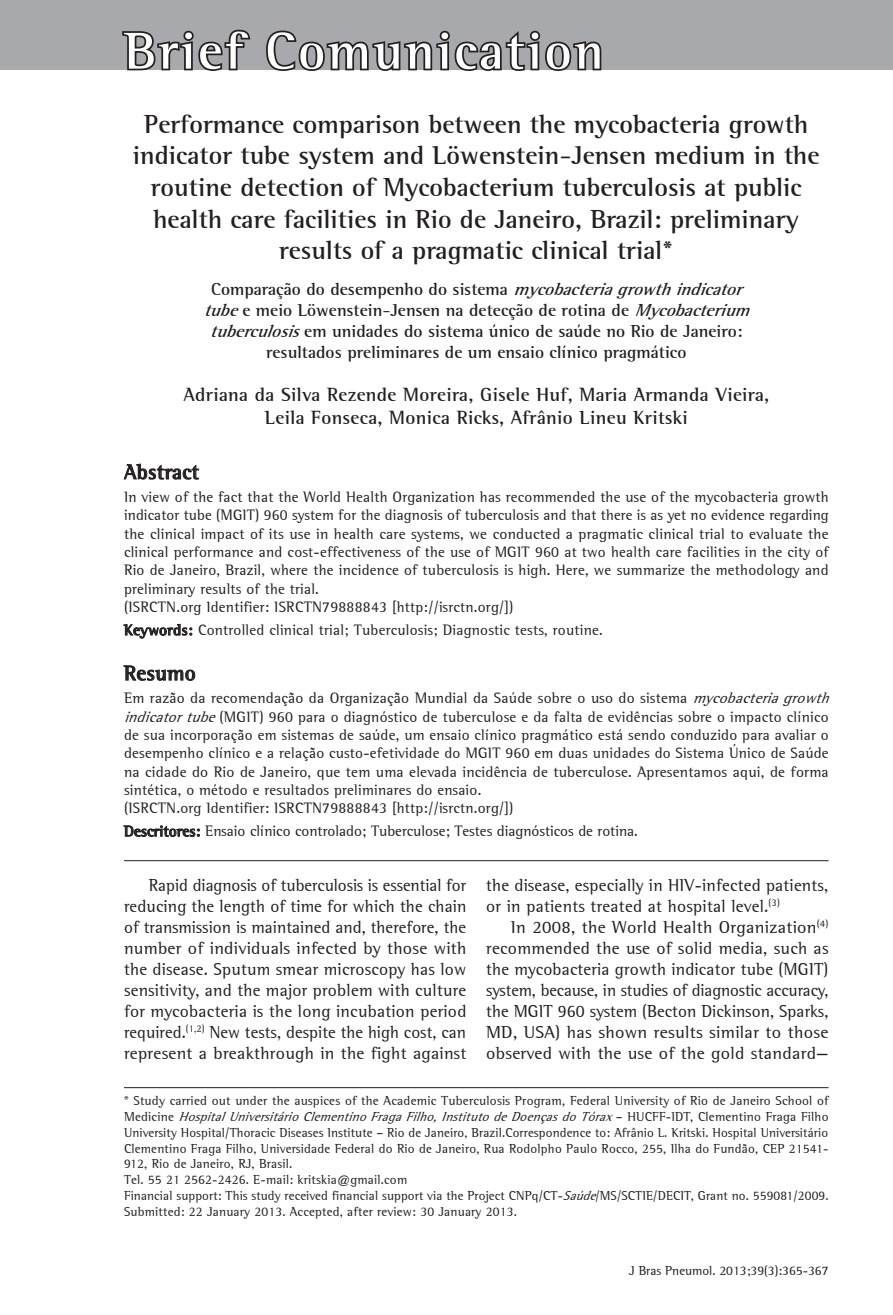
<style>
.page{position:relative;width:893px;height:1315px;background:#fff}
.page>*{position:absolute;margin:0;border:0;box-sizing:border-box;transform-origin:0 0}
.t1{font:700 52.5px "Libre Semi Serif S Si";letter-spacing:.05em;color:#fff}
.Título___1o_idioma{font:700 26.25px/31.5px "Libre Semi Serif S Si";color:#231f20;text-align:center}
.Abstract___título{font:700 21px "Libre Semi Serif S Si";letter-spacing:.015em;color:#231f20}
.Resumo___título{font:700 21px "Libre Semi Serif S Si";letter-spacing:.015em;color:#231f20}
.Autores{font:700 19.25px/23.1px "Libre Semi Serif S Si";letter-spacing:.015em;color:#231f20;text-align:center}
.Corpo{font:17.5px/21px "Libre Semi Serif S Si";letter-spacing:.015em;color:#231f20;text-align:justify}
.Título___2o_idioma{font:700 17.5px/21px "Libre Semi Serif S Si";color:#231f20;text-align:center}
.Abstract{font:15.22px/18.2px "Libre Semi Serif S Si";letter-spacing:.015em;color:#231f20;text-align:justify}
.Resumo{font:15.22px/18.2px "Libre Semi Serif S Si";letter-spacing:.015em;color:#231f20}
.palavras-chave-com-f{font:15.22px "Libre Semi Serif S Si";color:#231f20}
.Keywords{font:15.22px "Libre Semi Serif S Si";letter-spacing:.015em;color:#231f20}
.Endereço{font:13.12px/15.8px "Libre Semi Serif S Si";letter-spacing:.015em;color:#231f20;text-align:justify}
.rodapé{font:13.12px "Libre Semi Serif S Si";color:#231f20}
.s1{font-style:italic}
.s2{font-weight:700}
</style>
<div class="page">
<div style="left:0;top:0;width:893px;height:70px;background:#a8a9ad"></div>
<hr style="left:124px;top:860px;width:704px;height:1px;background:#231f20">
<svg style="left:124px;top:464px;width:75px;height:15px"></svg>
<svg style="left:124px;top:624px;width:68px;height:14px"></svg>
<svg style="left:124px;top:666px;width:71px;height:14px"></svg>
<svg style="left:124px;top:825px;width:76px;height:11px"></svg>
<hr style="left:124px;top:1087px;width:704px;height:1px;background:#231f20">
<svg style="left:122px;top:29px;width:129px;height:42px"></svg>
<svg style="left:266px;top:30px;width:336px;height:41px"></svg>
<h1 class="t1" style="left:124px;top:19px;width:481px">Brief Comunication</h1>
<p class="Título___1o_idioma" style="left:133px;top:108px;width:688px">Performance comparison between the mycobacteria growth indicator tube system and Löwenstein-Jensen medium in the routine detection of Mycobacterium tuberculosis at public health care facilities in Rio de Janeiro, Brazil: preliminary results of a pragmatic clinical trial*</p>
<p class="Título___2o_idioma" style="left:204px;top:278px;width:554px">Comparação do desempenho do sistema <span class="s1">mycobacteriagrowthindicator tube</span>e meio Löwenstein-Jensen na detecção de rotina de <span class="s1">Mycobacterium tuberculosis</span>em unidades do sistema único de saúde no Rio de Janeiro: resultados preliminares de um ensaio clínico pragmático</p>
<p class="Autores" style="left:184px;top:383px;width:587px">Adriana da Silva Rezende Moreira, Gisele Huf, Maria Armanda Vieira,<br>Leila Fonseca, Monica Ricks, Afrânio Lineu Kritski</p>
<p class="Abstract___título" style="left:124px;top:459px;width:77px">Abstract</p>
<p class="Abstract" style="left:124px;top:488px;width:706px">In view of the fact that the World Health Organization has recommended the use of the mycobacteria growth indicator tube (MGIT) 960 system for the diagnosis of tuberculosis and that there is as yet no evidence regarding the clinical impact of its use in health care systems, we conducted a pragmatic clinical trial to evaluate the clinical performance and cost-effectiveness of the use of MGIT 960 at two health care facilities in the city of Rio de Janeiro, Brazil, where the incidence of tuberculosis is high. Here, we summarize the methodology and preliminary results of the trial.</p>
<p class="Abstract" style="left:124px;top:597px;width:391px">(ISRCTN.org Identifier: ISRCTN79888843 [http://isrctn.org/])</p>
<p class="Keywords" style="left:124px;top:621px;width:480px"><span class="s2">Keywords:</span> Controlled clinical trial; Tuberculosis; Diagnostic tests, routine.</p>
<p class="Resumo___título" style="left:124px;top:660px;width:73px">Resumo</p>
<p class="Resumo" style="left:124px;top:689px;width:712px">Em razão da recomendação da Organização Mundial da Saúde sobre o uso do sistema <span class="s1">mycobacteriagrowth indicatortube</span>(MGIT) 960 para o diagnóstico de tuberculose e da falta de evidências sobre o impacto clínico de sua incorporação em sistemas de saúde, um ensaio clínico pragmático está sendo conduzido para avaliar o desempenho clínico e a relação custo-efetividade do MGIT 960 em duas unidades do Sistema Único de Saúde na cidade do Rio de Janeiro, que tem uma elevada incidência de tuberculose. Apresentamos aqui, de forma sintética, o método e resultados preliminares do ensaio.</p>
<p class="Resumo" style="left:124px;top:798px;width:391px">(ISRCTN.org Identifier: ISRCTN79888843 [http://isrctn.org/])</p>
<p class="palavras-chave-com-f" style="left:124px;top:822px;width:515px"><span class="s2">Descritores:</span> Ensaio clínico controlado; Tuberculose; Testes diagnósticos de rotina.</p>
<p class="Corpo" style="left:124px;top:874px;width:344px;text-indent:25px">Rapid diagnosis of tuberculosis is essential for reducing the length of time for which the chain of transmission is maintained and, therefore, the number of individuals infected by those with the disease. Sputum smear microscopy has low sensitivity, and the major problem with culture for mycobacteria is the long incubation period required.<sup>(1,2)</sup> New tests, despite the high cost, can represent a breakthrough in the fight against</p>
<p class="Corpo" style="left:486px;top:874px;width:344px">the disease, especially in HIV-infected patients, or in patients treated at hospital level.<sup>(3)</sup></p>
<p class="Corpo" style="left:486px;top:916px;width:344px;text-indent:25px">In 2008, the World Health Organization<sup>(4) </sup>recommended the use of solid media, such as the mycobacteria growth indicator tube (MGIT) system, because, in studies of diagnostic accuracy, the MGIT 960 system (Becton Dickinson, Sparks, MD, USA) has shown results similar to those observed with the use of the gold standard—</p>
<p class="Endereço" style="left:124px;top:1093px;width:706px">* Study carried out under the auspices of the Academic Tuberculosis Program, Federal University of Rio de Janeiro School of M e d i c i n e <span class="s1">HospitalUniversitárioClementinoFragaFilho,InstitutodeDoençasdoTórax</span>– H U C F F - I D T , C l e m e n t i n o F r a g a F i l h o University Hospital/Thoracic Diseases Institute – Rio de Janeiro, Brazil.Correspondence to: Afrânio L. Kritski. Hospital Universitário Clementino Fraga Filho, Universidade Federal do Rio de Janeiro, Rua Rodolpho Paulo Rocco, 255, Ilha do Fundão, CEP 21541- 912, Rio de Janeiro, RJ, Brasil.</p>
<p class="Endereço" style="left:124px;top:1171px;width:285px">Tel. 55 21 2562-2426. E-mail: kritskia@gmail.com</p>
<p class="Endereço" style="left:124px;top:1187px;width:706px">Financial support: This study received financial support via the Project CNPq/CT-<span class="s1">Saúde</span>/MS/SCTIE/DECIT, Grant no. 559081/2009.</p>
<p class="Endereço" style="left:124px;top:1203px;width:394px">Submitted: 22 January 2013. Accepted, after review: 30 January 2013.</p>
<p class="rodapé" style="left:629px;top:1263px;width:201px">J Bras Pneumol. 2013;39(3):365-367</p>
</div>
